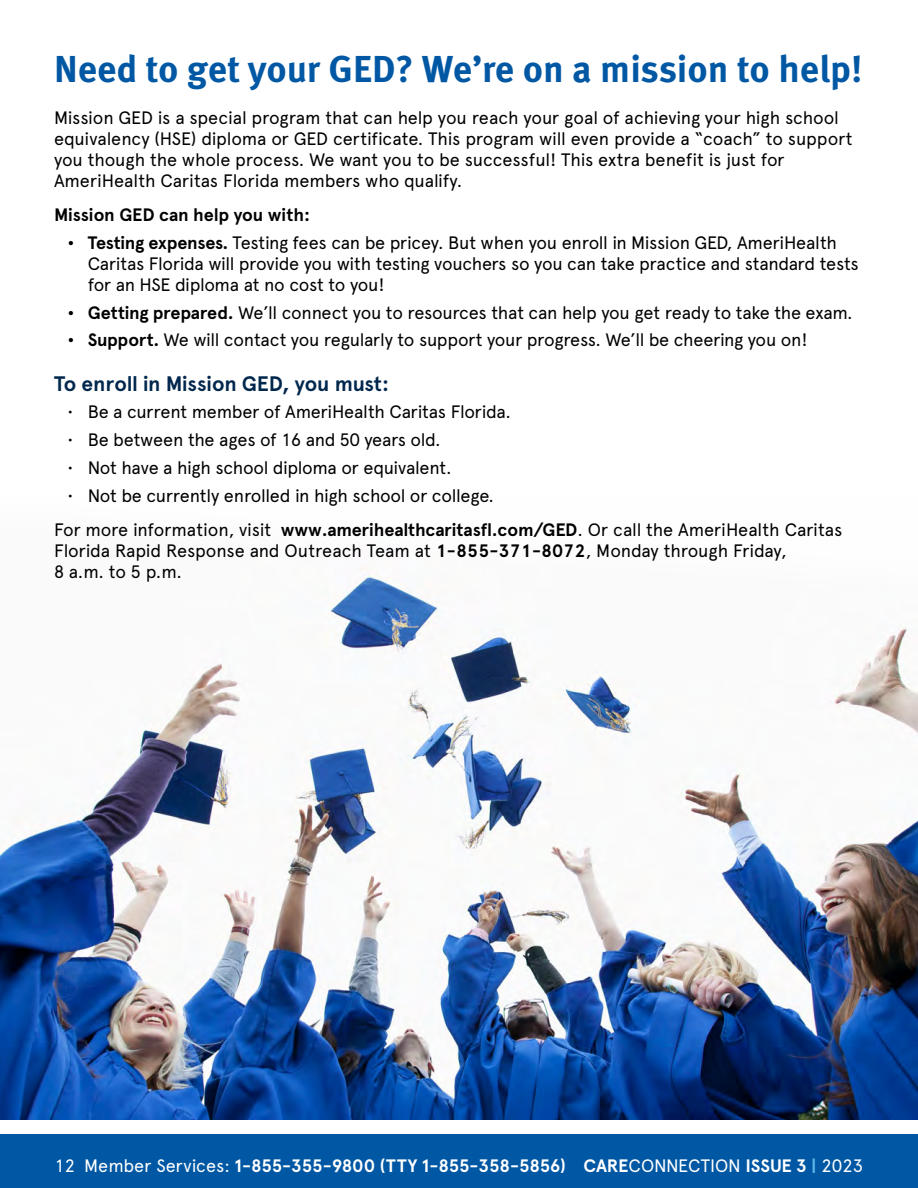
<style>
.page{position:relative;width:918px;height:1188px;background:#fff}
.page>*{position:absolute;margin:0;border:0;box-sizing:border-box;transform-origin:0 0}
.Header_with_span{font:700 37.5px "Meta Pro";color:#0058a4}
.Topic_header{font:700 21px "Apercu Pro";letter-spacing:-.01em;color:#00274d}
.Body{font:18px/21px "Apercu Pro";letter-spacing:-.015em;color:#000}
.t1{font:700 18px "Apercu Pro";letter-spacing:-.01em;color:#fff}
.Body-2{font:700 18px "Apercu Pro";letter-spacing:-.005em;color:#000}
.s1{font-weight:700}
.s2{font-weight:400}
.s3{color:#5cb7e7}
</style>
<div class="page">
<div style="left:0;top:1134px;width:918px;height:54px;background:#0058a4"></div>
<img style="left:0;top:568px;width:918px;height:552px">
<p class="Header_with_span" style="left:54px;top:40px;width:810px">Need to get your GED? We’re on a mission to help!</p>
<p class="Body" style="left:54px;top:106px;width:800px">Mission GED is a special program that can help you reach your goal of achieving your high school equivalency (HSE) diploma or GED certificate. This program will even provide a “coach” to support you though the whole process. We want you to be successful! This extra benefit is just for AmeriHealth Caritas Florida members who qualify.</p>
<p class="Body-2" style="left:54px;top:201px;width:258px">Mission GED can help you with:</p>
<p class="Body" style="left:88px;top:231px;width:773px;text-indent:-20px"><span class="s1">• Testing expenses.</span> Testing fees can be pricey. But when you enroll in Mission GED, AmeriHealth<br>Caritas Florida will provide you with testing vouchers so you can take practice and standard tests for an HSE diploma at no cost to you!</p>
<p class="Body" style="left:68px;top:301px;width:787px"><span class="s1">• Getting prepared.</span> We’ll connect you to resources that can help you get ready to take the exam.</p>
<p class="Body" style="left:68px;top:328px;width:742px"><span class="s1">• Support.</span> We will contact you regularly to support your progress. We’ll be cheering you on!</p>
<p class="Topic_header" style="left:54px;top:367px;width:337px">To enroll in Mission GED, you must:</p>
<p class="Body" style="left:68px;top:400px;width:445px">• Be a current member of AmeriHealth Caritas Florida.</p>
<p class="Body" style="left:68px;top:428px;width:375px">• Be between the ages of 16 and 50 years old.</p>
<p class="Body" style="left:68px;top:456px;width:386px">• Not have a high school diploma or equivalent.</p>
<p class="Body" style="left:68px;top:484px;width:428px">• Not be currently enrolled in high school or college.</p>
<p class="Body" style="left:54px;top:518px;width:790px">For more information, visit <span class="s1">www.amerihealthcaritasfl.com/GED</span>. Or call the AmeriHealth Caritas<br>Florida Rapid Response and Outreach Team at <span class="s1">1-855-371-8072</span>, Monday through Friday,<br>8 a.m. to 5 p.m.</p>
<p class="t1" style="left:55px;top:1152px;width:810px"><span class="s2">12 Member Services:</span> 1-855-355-9800 (TTY 1-855-358-5856) CARE<span class="s2">CONNECTION</span> ISSUE 3 <span class="s3">|</span> <span class="s2">2023</span></p>
</div>
